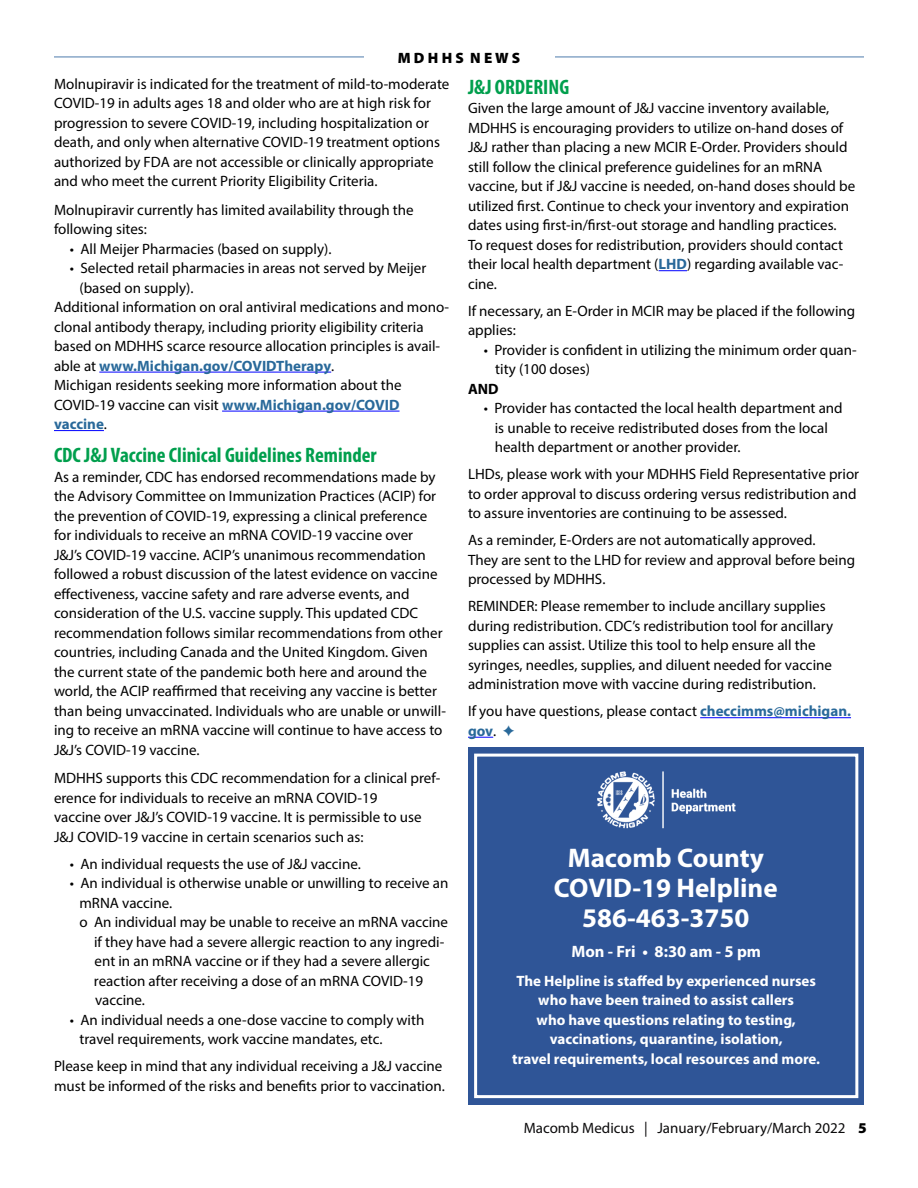
<style>
.page{position:relative;width:918px;height:1188px;background:#fff}
.page>*{position:absolute;margin:0;border:0;box-sizing:border-box;transform-origin:0 0}
.t1{font:700 27px "Myriad Pro";color:#fff}
.t2{font:700 condensed 21px "Myriad Pro";color:#009f4d}
.t3{font:700 16.5px "Myriad Pro";color:#fff}
.t4{font:15px/19.5px "Myriad Pro";color:#000}
.t5{font:700 15px/19.5px "Myriad Pro";color:#fff;text-align:center}
.t6{font:15px "Myriad Pro";color:#0b0a0b}
.t7{font:900 15px "Myriad Pro";color:#000}
.t8{font:700 15px "Myriad Pro";color:#000}
.s1{font-weight:700;color:#29699a}
.s2{font-weight:900;color:#000}
</style>
<div class="page">
<div style="left:468px;top:747px;width:396px;height:358px;background:#2f5597"></div>
<div style="left:474px;top:754px;width:384px;height:344px;border:3px solid #fff"></div>
<hr style="left:54px;top:56px;width:810px;height:2px;background:#89a7c8">
<div style="left:364px;top:53px;width:191px;height:20px;background:#fff"></div>
<hr style="left:99px;top:372px;width:232px;height:1px;background:#00f">
<hr style="left:222px;top:411px;width:178px;height:1px;background:#00f">
<hr style="left:54px;top:430px;width:50px;height:1px;background:#00f">
<svg style="left:659px;top:270px;width:28px;height:1px"></svg>
<hr style="left:700px;top:717px;width:151px;height:1px;background:#00f">
<svg style="left:468px;top:737px;width:25px;height:1px"></svg>
<img style="left:597px;top:771px;width:139px;height:58px">
<p class="t7" style="left:398px;top:48px;width:124px">M D H H S N E W S</p>
<p class="t4" style="left:54px;top:74px;width:397px">Molnupiravir is indicated for the treatment of mild-to-moderate COVID-19 in adults ages 18 and older who are at high risk for progression to severe COVID-19, including hospitalization or death, and only when alternative COVID-19 treatment options authorized by FDA are not accessible or clinically appropriate and who meet the current Priority Eligibility Criteria.</p>
<p class="t4" style="left:54px;top:200px;width:361px">Molnupiravir currently has limited availability through the following sites:</p>
<p class="t4" style="left:70px;top:239px;width:263px">• All Meijer Pharmacies (based on supply).</p>
<p class="t4" style="left:79px;top:258px;width:348px;text-indent:-10px">• Selected retail pharmacies in areas not served by Meijer (based on supply).</p>
<p class="t4" style="left:54px;top:297px;width:397px">Additional information on oral antiviral medications and mono&shy;clonal antibody therapy, including priority eligibility criteria based on MDHHS scarce resource allocation principles is avail&shy;able at <span class="s1">www.Michigan.gov/COVIDTherapy</span>.</p>
<p class="t4" style="left:54px;top:375px;width:349px">Michigan residents seeking more information about the<br>COVID-19 vaccine can visit <span class="s1">www.Michigan.gov/COVID vaccine</span>.</p>
<p class="t2" style="left:54px;top:442px;width:324px">CDC J&amp;J Vaccine Clinical Guidelines Reminder</p>
<p class="t4" style="left:54px;top:467px;width:393px">As a reminder, CDC has endorsed recommendations made by the Advisory Committee on Immunization Practices (ACIP) for the prevention of COVID-19, expressing a clinical preference for individuals to receive an mRNA COVID-19 vaccine over<br>J&amp;J’s COVID-19 vaccine. ACIP’s unanimous recommendation followed a robust discussion of the latest evidence on vaccine effectiveness, vaccine safety and rare adverse events, and consideration of the U.S. vaccine supply. This updated CDC recommendation follows similar recommendations from other countries, including Canada and the United Kingdom. Given the current state of the pandemic both here and around the world, the ACIP reaffirmed that receiving any vaccine is better than being unvaccinated. Individuals who are unable or unwill&shy;ing to receive an mRNA vaccine will continue to have access to J&amp;J’s COVID-19 vaccine.</p>
<p class="t4" style="left:54px;top:768px;width:388px">MDHHS supports this CDC recommendation for a clinical pref&shy;erence for individuals to receive an mRNA COVID-19<br>vaccine over J&amp;J’s COVID-19 vaccine. It is permissible to use J&amp;J COVID-19 vaccine in certain scenarios such as:</p>
<p class="t4" style="left:70px;top:854px;width:292px">• An individual requests the use of J&amp;J vaccine.</p>
<p class="t4" style="left:79px;top:873px;width:370px;text-indent:-10px">• An individual is otherwise unable or unwilling to receive an mRNA vaccine.</p>
<p class="t4" style="left:94px;top:912px;width:356px;text-indent:-15px">o An individual may be unable to receive an mRNA vaccine if they have had a severe allergic reaction to any ingredi&shy;ent in an mRNA vaccine or if they had a severe allergic reaction after receiving a dose of an mRNA COVID-19 vaccine.</p>
<p class="t4" style="left:79px;top:1010px;width:347px;text-indent:-10px">• An individual needs a one-dose vaccine to comply with travel requirements, work vaccine mandates, etc.</p>
<p class="t4" style="left:54px;top:1056px;width:392px">Please keep in mind that any individual receiving a J&amp;J vaccine must be informed of the risks and benefits prior to vaccination.</p>
<p class="t2" style="left:468px;top:74px;width:103px">J&amp;J ORDERING</p>
<p class="t4" style="left:468px;top:98px;width:389px">Given the large amount of J&amp;J vaccine inventory available, MDHHS is encouraging providers to utilize on-hand doses of J&amp;J rather than placing a new MCIR E-Order. Providers should still follow the clinical preference guidelines for an mRNA vaccine, but if J&amp;J vaccine is needed, on-hand doses should be utilized first. Continue to check your inventory and expiration dates using first-in/first-out storage and handling practices.<br>To request doses for redistribution, providers should contact their local health department (<span class="s1">LHD</span>) regarding available vac&shy;cine.</p>
<p class="t4" style="left:468px;top:301px;width:389px">If necessary, an E-Order in MCIR may be placed if the following applies:</p>
<p class="t4" style="left:495px;top:340px;width:363px;text-indent:-11px">• Provider is confident in utilizing the minimum order quan&shy;tity (100 doses)</p>
<p class="t8" style="left:468px;top:379px;width:32px">AND</p>
<p class="t4" style="left:495px;top:398px;width:349px;text-indent:-11px">• Provider has contacted the local health department and is unable to receive redistributed doses from the local health department or another provider.</p>
<p class="t4" style="left:468px;top:464px;width:393px">LHDs, please work with your MDHHS Field Representative prior to order approval to discuss ordering versus redistribution and to assure inventories are continuing to be assessed.</p>
<p class="t4" style="left:468px;top:530px;width:349px">As a reminder, E-Orders are not automatically approved.</p>
<p class="t4" style="left:468px;top:550px;width:389px">They are sent to the LHD for review and approval before being processed by MDHHS.</p>
<p class="t4" style="left:468px;top:596px;width:367px">REMINDER: Please remember to include ancillary supplies during redistribution. CDC’s redistribution tool for ancillary supplies can assist. Utilize this tool to help ensure all the</p>
<p class="t4" style="left:468px;top:655px;width:366px">syringes, needles, supplies, and diluent needed for vaccine administration move with vaccine during redistribution.</p>
<p class="t4" style="left:468px;top:701px;width:385px">If you have questions, please contact <span class="s1">checcimms@michigan. gov</span>.</p>
<p class="t1" style="left:568px;top:840px;width:198px">Macomb County</p>
<p class="t1" style="left:554px;top:870px;width:225px">COVID-19 Helpline</p>
<p class="t1" style="left:582px;top:900px;width:169px">586-463-3750</p>
<p class="t3" style="left:571px;top:941px;width:191px">Mon - Fri • 8:30 am - 5 pm</p>
<p class="t5" style="left:516px;top:970px;width:301px">The Helpline is staffed by experienced nurses</p>
<p class="t5" style="left:538px;top:990px;width:257px">who have been trained to assist callers</p>
<p class="t5" style="left:512px;top:1009px;width:309px">who have questions relating to testing, vaccinations, quarantine, isolation,<br>travel requirements, local resources and more.</p>
<p class="t6" style="left:524px;top:1119px;width:345px">Macomb Medicus | January/February/March 2022 <span class="s2">5</span></p>
</div>
